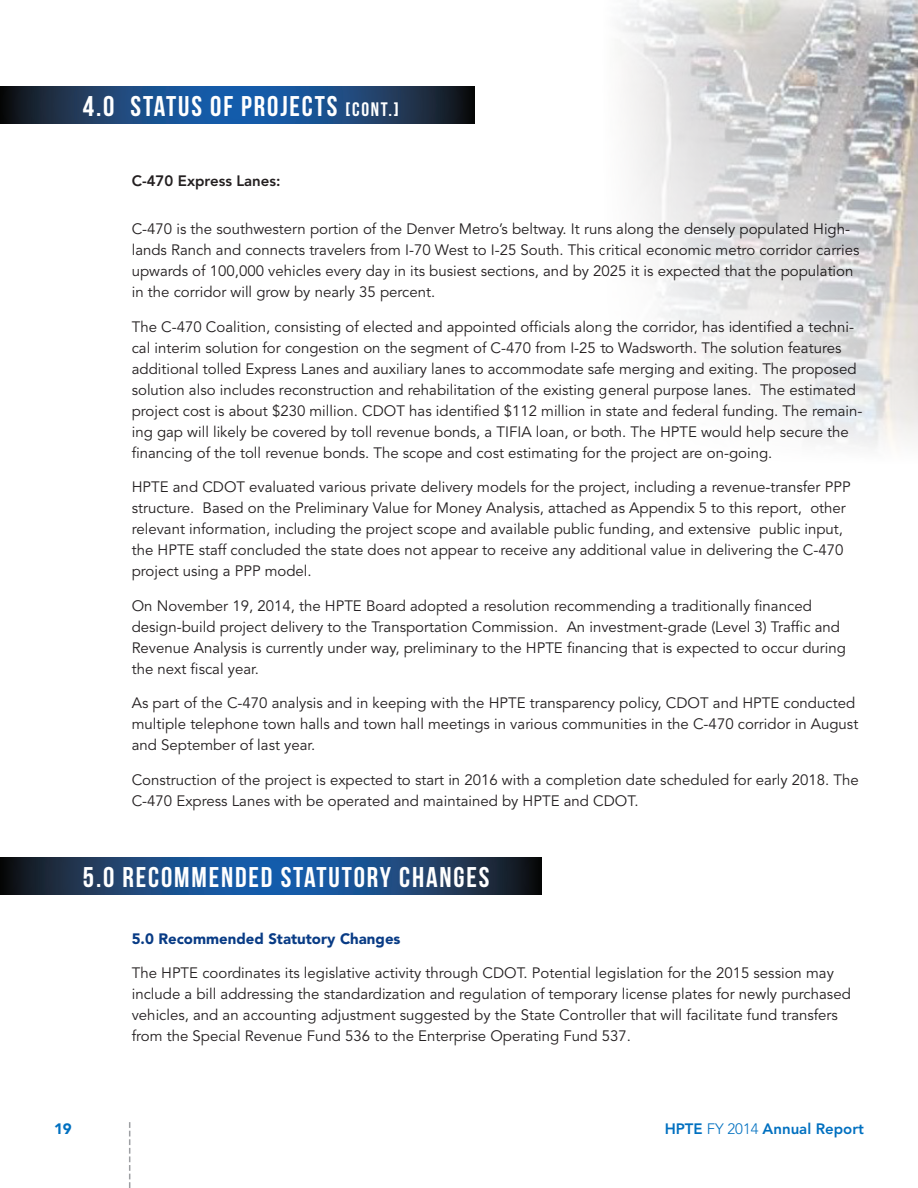
<style>
.page{position:relative;width:918px;height:1188px;background:#fff}
.page>*{position:absolute;margin:0;border:0;box-sizing:border-box;transform-origin:0 0}
.Main_Text{font:28.5px "Bebas Neue";letter-spacing:.065em;color:#fff}
.Main_Text-2{font:15px/21px "Avenir";color:#231f20}
.Main_Text-3{font:900 15px "Avenir";color:#083b85}
.t1{font:800 15px "Avenir";color:#0070c0}
.Main_Text-4{font:800 15px "Avenir";color:#231f20}
.t2{font:900 15px "Avenir";color:#0070c0}
.s1{font-size:19.5px}
.s2{font-weight:300}
</style>
<div class="page">
<svg style="left:129px;top:1122px;width:1px;height:66px"></svg>
<svg style="left:0;top:86px;width:474px;height:37px;background:#1a416f"></svg>
<svg style="left:0;top:858px;width:541px;height:36px;background:#1a416f"></svg>
<img style="left:620px;top:0;width:298px;height:448px">
<p class="Main_Text" style="left:83px;top:91px;width:317px">4.0 STATUS OF PROJECTS <span class="s1">[CONT.]</span></p>
<p class="Main_Text-4" style="left:132px;top:172px;width:150px">C-470 Express Lanes:</p>
<p class="Main_Text-2" style="left:132px;top:219px;width:729px">C-470 is the southwestern portion of the Denver Metro’s beltway. It runs along the densely populated High&shy;lands Ranch and connects travelers from I-70 West to I-25 South. This critical economic metro corridor carries upwards of 100,000 vehicles every day in its busiest sections, and by 2025 it is expected that the population in the corridor will grow by nearly 35 percent.</p>
<p class="Main_Text-2" style="left:132px;top:317px;width:732px">The C-470 Coalition, consisting of elected and appointed officials along the corridor, has identified a techni&shy;cal interim solution for congestion on the segment of C-470 from I-25 to Wadsworth. The solution features additional tolled Express Lanes and auxiliary lanes to accommodate safe merging and exiting. The proposed solution also includes reconstruction and rehabilitation of the existing general purpose lanes. The estimated project cost is about $230 million. CDOT has identified $112 million in state and federal funding. The remain&shy;ing gap will likely be covered by toll revenue bonds, a TIFIA loan, or both. The HPTE would help secure the financing of the toll revenue bonds. The scope and cost estimating for the project are on-going.</p>
<p class="Main_Text-2" style="left:132px;top:477px;width:720px">HPTE and CDOT evaluated various private delivery models for the project, including a revenue-transfer PPP structure. Based on the Preliminary Value for Money Analysis, attached as Appendix 5 to this report, other relevant information, including the project scope and available public funding, and extensive public input, the HPTE staff concluded the state does not appear to receive any additional value in delivering the C-470 project using a PPP model.</p>
<p class="Main_Text-2" style="left:132px;top:596px;width:716px">On November 19, 2014, the HPTE Board adopted a resolution recommending a traditionally financed design-build project delivery to the Transportation Commission. An investment-grade (Level 3) Traffic and Revenue Analysis is currently under way, preliminary to the HPTE financing that is expected to occur during the next fiscal year.</p>
<p class="Main_Text-2" style="left:132px;top:693px;width:728px">As part of the C-470 analysis and in keeping with the HPTE transparency policy, CDOT and HPTE conducted multiple telephone town halls and town hall meetings in various communities in the C-470 corridor in August and September of last year.</p>
<p class="Main_Text-2" style="left:132px;top:770px;width:729px">Construction of the project is expected to start in 2016 with a completion date scheduled for early 2018. The<br>C-470 Express Lanes with be operated and maintained by HPTE and CDOT.</p>
<p class="Main_Text" style="left:83px;top:862px;width:408px">5.0 RECOMMENDED STATUTORY CHANGES</p>
<p class="Main_Text-3" style="left:132px;top:930px;width:270px">5.0 Recommended Statutory Changes</p>
<p class="Main_Text-2" style="left:132px;top:963px;width:721px">The HPTE coordinates its legislative activity through CDOT. Potential legislation for the 2015 session may include a bill addressing the standardization and regulation of temporary license plates for newly purchased vehicles, and an accounting adjustment suggested by the State Controller that will facilitate fund transfers from the Special Revenue Fund 536 to the Enterprise Operating Fund 537.</p>
<p class="t2" style="left:54px;top:1119px;width:19px">19</p>
<p class="t1" style="left:665px;top:1119px;width:201px">HPTE <span class="s2">FY 2014</span> Annual Report</p>
</div>
